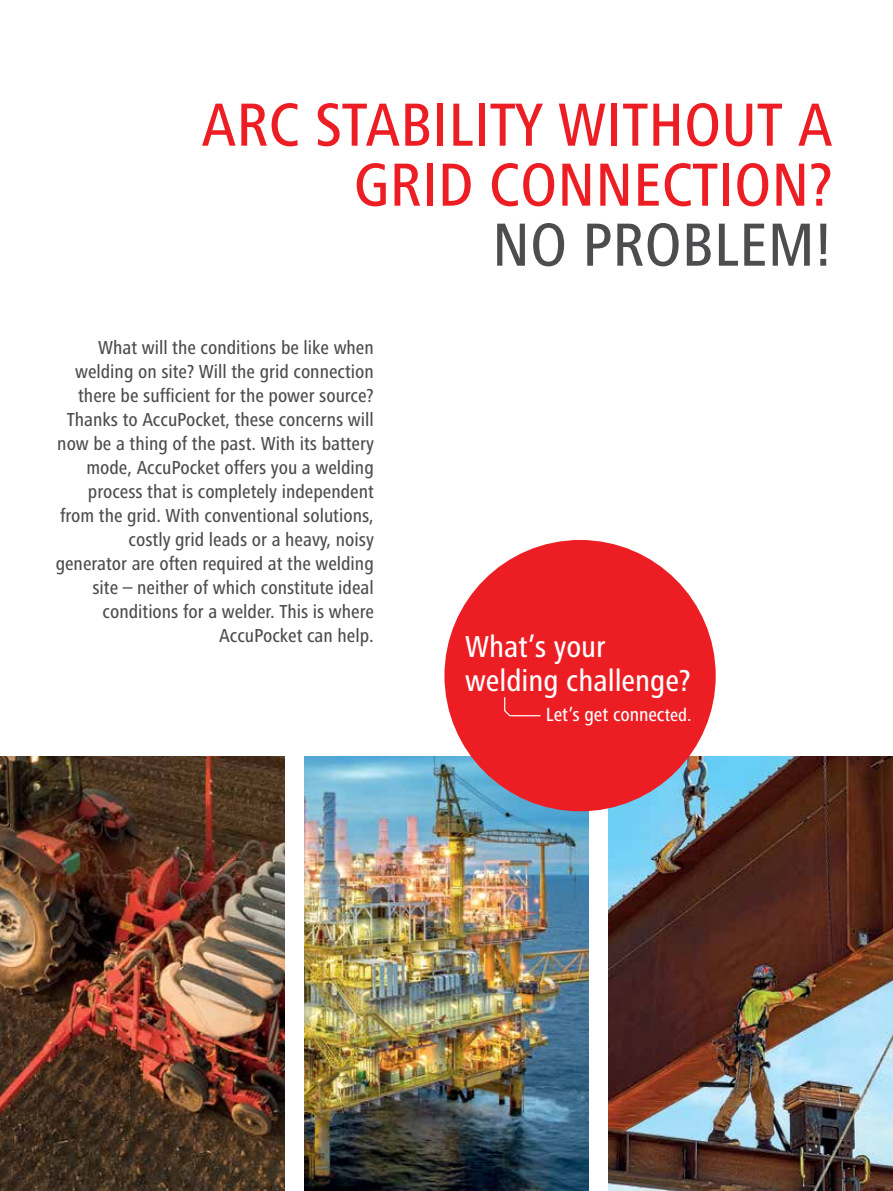
<style>
.page{position:relative;width:893px;height:1191px;background:#fff}
.page>*{position:absolute;margin:0;border:0;box-sizing:border-box;transform-origin:0 0}
.t1{font:500 condensed 63px/60px "Frutiger Next LTW1 G";color:#ed1d24;text-align:right}
.t2{font:500 condensed 63px "Frutiger Next LTW1 G";color:#4d4d4f}
.t3{font:500 condensed 31.35px/33.9px "Frutiger Next LTW1 G";color:#fff}
.t4{font:500 condensed 19.65px "Frutiger Next LTW1 G";letter-spacing:-.005em;color:#fff}
.t5{font:500 condensed 19.5px/24px "Frutiger Next LTW1 G";color:#4d4d4f;text-align:right}
.s1{font-size:18.45px}
</style>
<div class="page">
<img style="left:0;top:756px;width:285px;height:435px">
<img style="left:304px;top:756px;width:285px;height:435px">
<img style="left:608px;top:756px;width:285px;height:435px">
<div style="left:444px;top:540px;width:272px;height:271px;background:#ed1d24;border-radius:50%"></div>
<svg style="left:504px;top:697px;width:37px;height:20px"></svg>
<h1 class="t1" style="left:201px;top:95px;width:633px">ARC STABILITY WITHOUT A<br>GRID CONNECTION?</h1>
<h1 class="t2" style="left:492px;top:209px;width:341px">NO PROBLEM!</h1>
<p class="t5" style="left:56px;top:336px;width:320px">What will the conditions be like when welding on site? Will the grid connection there be sufficient for the power source?<br>Thanks to AccuPocket, these concerns will now be a thing of the past. With its battery mode, AccuPocket offers you a welding process that is completely independent from the grid. With conventional solutions, costly grid leads or a heavy, noisy generator are often required at the welding site – neither of which constitute ideal conditions for a welder. This is where AccuPocket can help.</p>
<h2 class="t3" style="left:465px;top:629px;width:227px">What’s your welding challenge?</h2>
<p class="t4" style="left:546px;top:703px;width:147px">Let’s get connec<span class="s1">ted.</span></p>
</div>
